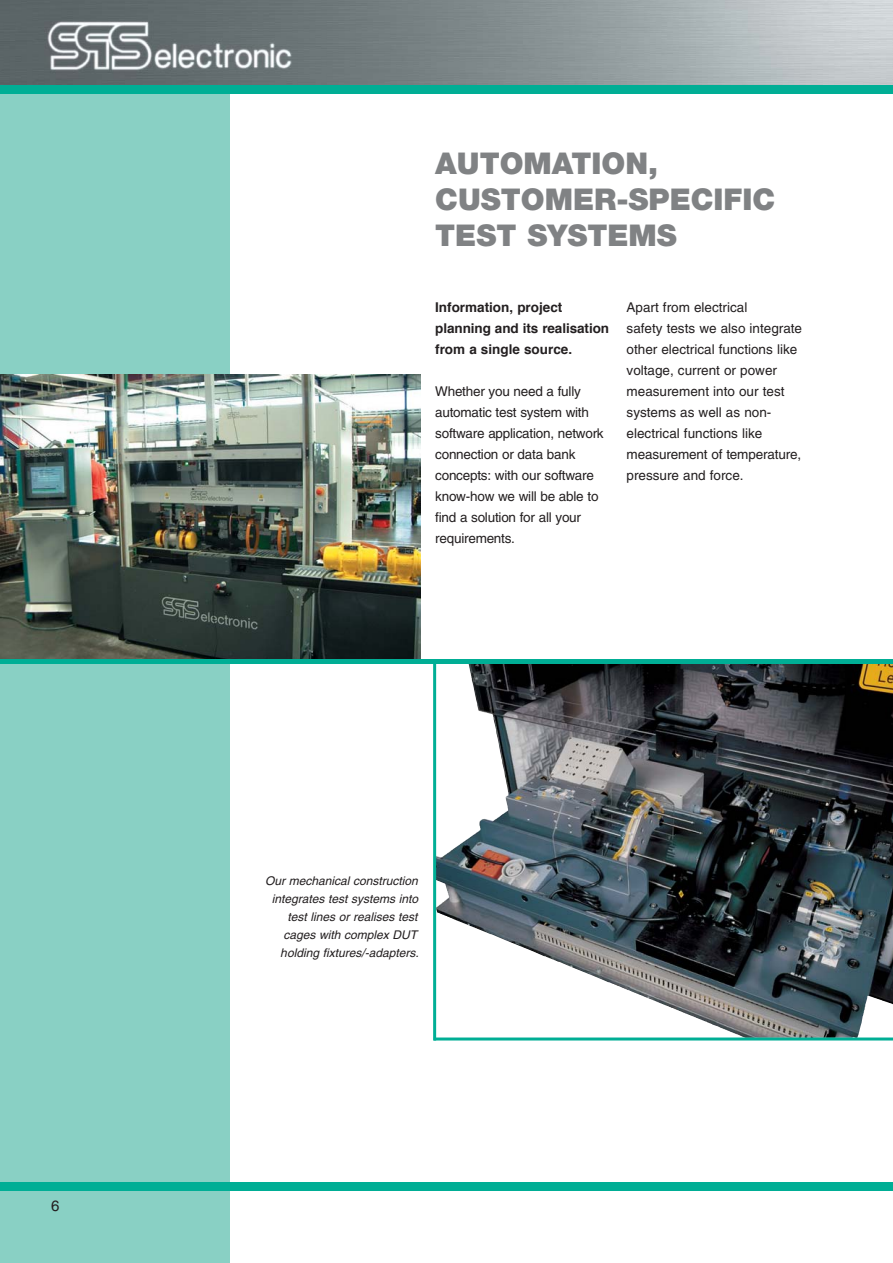
<style>
.page{position:relative;width:893px;height:1263px;background:#fff}
.page>*{position:absolute;margin:0;border:0;box-sizing:border-box;transform-origin:0 0}
.t1{font:900 30px/36px "Helvetica Neue";color:#808284}
.t2{font:15px "Helvetica";color:#231f20}
.t3{font:13.5px/21px "Helvetica";letter-spacing:-.01em;color:#231f20}
.t4{font:700 13.5px/21px "Helvetica";color:#231f20}
.t5{font:italic 12px/18px "Helvetica";color:#231f20;text-align:right}
</style>
<div class="page">
<svg style="left:230px;top:374px;width:663px;height:667px"></svg>
<img style="left:0;top:0;width:893px;height:85px">
<img style="left:452px;top:919px;width:440px;height:118px">
<div style="left:0;top:90px;width:230px;height:1173px;background:#89d0c4"></div>
<div style="left:0;top:1182px;width:893px;height:9px;background:#00ae95"></div>
<div style="left:0;top:85px;width:893px;height:9px;background:#00ae95"></div>
<img style="left:0;top:375px;width:421px;height:284px">
<div style="left:0;top:659px;width:893px;height:5px;background:#00ae95"></div>
<hr style="left:434px;top:1037px;width:459px;height:3px;background:#00ae95">
<hr style="left:433px;top:661px;width:3px;height:379px;background:#00ae95">
<p class="t2" style="left:51px;top:1200px;width:10px">6</p>
<h1 class="t1" style="left:435px;top:148px;width:341px">AUTOMATION,<br>CUSTOMER-SPECIFIC<br>TEST SYSTEMS</h1>
<p class="t4" style="left:435px;top:297px;width:175px">Information, project planning and its realisation from a single source.</p>
<p class="t3" style="left:435px;top:382px;width:170px">Whether you need a fully automatic test system with software application, network connection or data bank concepts: with our software know-how we will be able to find a solution for all your requirements.</p>
<p class="t3" style="left:627px;top:298px;width:177px">Apart from electrical<br>safety tests we also integrate other electrical functions like voltage, current or power measurement into our test systems as well as non&shy;electrical functions like measurement of temperature, pressure and force.</p>
<p class="t5" style="left:265px;top:872px;width:157px">Our mechanical construction integrates test systems into test lines or realises test cages with complex DUT holding fixtures/-adapters.</p>
</div>
